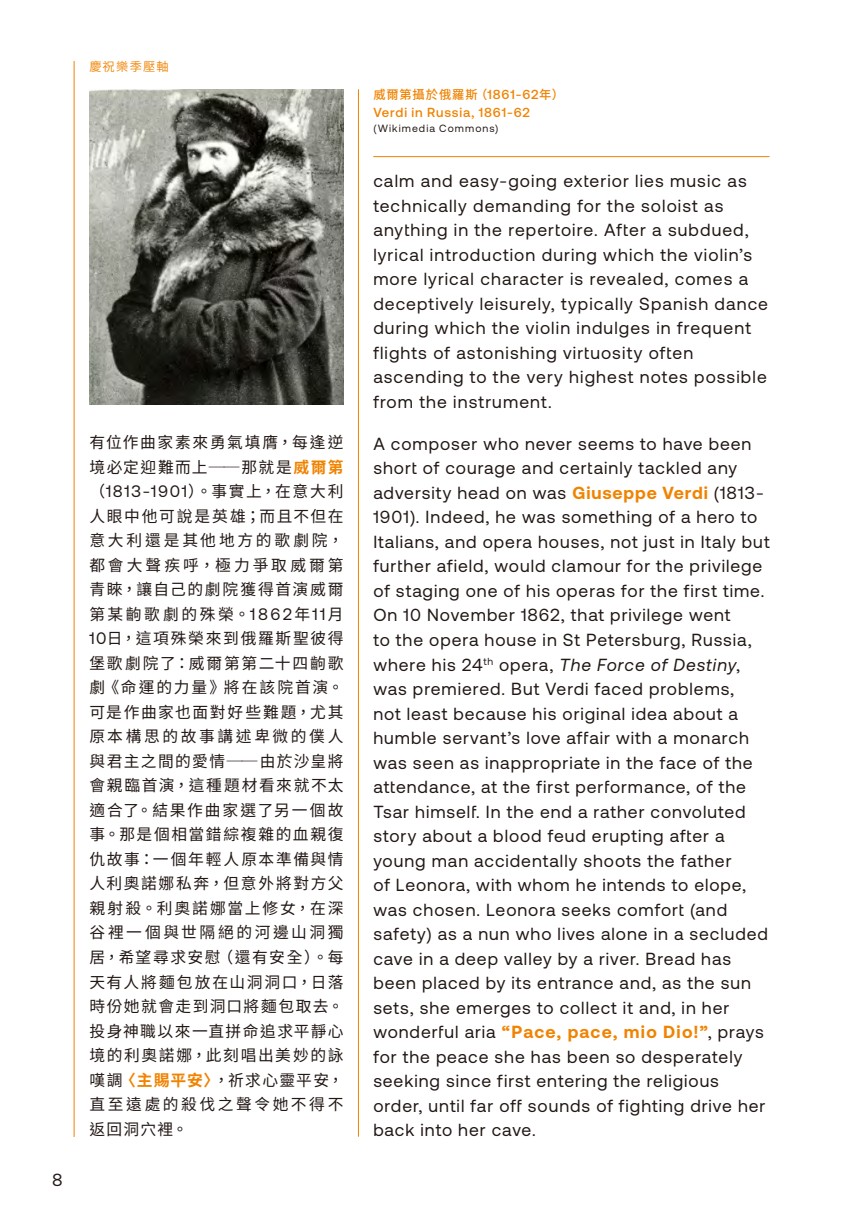
<style>
.page{position:relative;width:844px;height:1226px;background:#fff}
.page>*{position:absolute;margin:0;border:0;box-sizing:border-box;transform-origin:0 0}
.t1{font:17.5px/24.5px "Aeonik";letter-spacing:.055em;color:#221815}
.t2{font:15.75px/24.5px "Noto Sans HK";letter-spacing:.105em;color:#221815;text-align:justify}
.t3{font:500 13.12px "Aeonik";letter-spacing:.06em;color:#f08300}
.t4{font:500 12.25px "Noto Sans CJ Ktc";letter-spacing:.075em;color:#f08300}
.t5{font:600 12.25px "Noto Sans CJ Ktc";letter-spacing:.09em;color:#f08300}
.t6{font:10.5px "Aeonik";letter-spacing:.1em;color:#221815}
.s1{font-weight:700;color:#f08300}
.s2{font-family:"Aeonik";font-size:16.62px}
.s3{font-family:"Aeonik";font-size:13.12px}
.s4{font-style:italic}
</style>
<div class="page">
<hr style="left:74px;top:61px;width:1px;height:1075px;background:#f08300">
<hr style="left:358px;top:90px;width:1px;height:1046px;background:#f08300">
<img style="left:89px;top:89px;width:254px;height:315px">
<hr style="left:373px;top:156px;width:396px;height:1px;background:#f08300">
<p class="t5" style="left:89px;top:59px;width:81px">慶祝樂季壓軸</p>
<p class="t1" style="left:52px;top:1167px;width:12px">8</p>
<p class="t2" style="left:89px;top:430px;width:255px">有位作曲家素來勇氣填膺，每逢逆境必定迎難而上──那就是<span class="s1">威爾第</span>（<span class="s2">1813-1901</span>）。事實上，在意大利人眼中他可說是英雄；而且不但在意大利還是其他地方的歌劇院，都會大聲疾呼，極力爭取威爾第青睞，讓自己的劇院獲得首演威爾第某齣歌劇的殊榮。<span class="s2">1862</span>年<span class="s2">11</span>月<span class="s2">10</span>日，這項殊榮來到俄羅斯聖彼得堡歌劇院了：威爾第第二十四齣歌劇《命運的力量》將在該院首演。可是作曲家也面對好些難題，尤其原本構思的故事講述卑微的僕人與君主之間的愛情──由於沙皇將會親臨首演，這種題材看來就不太適合了。結果作曲家選了另一個故事。那是個相當錯綜複雜的血親復仇故事：一個年輕人原本準備與情人利奧諾娜私奔，但意外將對方父親射殺。利奧諾娜當上修女，在深谷裡一個與世隔絕的河邊山洞獨居，希望尋求安慰（還有安全）。每天有人將麵包放在山洞洞口，日落時份她就會走到洞口將麵包取去。投身神職以來一直拼命追求平靜心境的利奧諾娜，此刻唱出美妙的詠嘆調<span class="s1">〈主賜平安〉</span>，祈求心靈平安，直至遠處的殺伐之聲令她不得不返回洞穴裡。</p>
<p class="t4" style="left:373px;top:88px;width:192px">威爾第攝於俄羅斯（<span class="s3">1861-62</span>年）</p>
<p class="t3" style="left:373px;top:105px;width:158px">Verdi in Russia, 1861-62</p>
<p class="t6" style="left:373px;top:123px;width:126px">(Wikimedia Commons)</p>
<p class="t1" style="left:373px;top:169px;width:396px">calm and easy-going exterior lies music as technically demanding for the soloist as anything in the repertoire. After a subdued, lyrical introduction during which the violin’s more lyrical character is revealed, comes a deceptively leisurely, typically Spanish dance during which the violin indulges in frequent flights of astonishing virtuosity often ascending to the very highest notes possible from the instrument.</p>
<p class="t1" style="left:373px;top:431px;width:397px">A composer who never seems to have been short of courage and certainly tackled any adversity head on was <span class="s1">Giuseppe Verdi</span> (1813- 1901). Indeed, he was something of a hero to Italians, and opera houses, not just in Italy but further afield, would clamour for the privilege of staging one of his operas for the first time.<br>On 10 November 1862, that privilege went<br>to the opera house in St Petersburg, Russia, where his 24<sup>th</sup> opera, <span class="s4">The Force of Destiny</span>, was premiered. But Verdi faced problems,<br>not least because his original idea about a humble servant’s love affair with a monarch was seen as inappropriate in the face of the attendance, at the first performance, of the Tsar himself. In the end a rather convoluted story about a blood feud erupting after a young man accidentally shoots the father<br>of Leonora, with whom he intends to elope, was chosen. Leonora seeks comfort (and safety) as a nun who lives alone in a secluded cave in a deep valley by a river. Bread has been placed by its entrance and, as the sun sets, she emerges to collect it and, in her wonderful aria <span class="s1">“Pace, pace, mio Dio!”</span>, prays for the peace she has been so desperately seeking since first entering the religious order, until far off sounds of fighting drive her back into her cave.</p>
</div>
